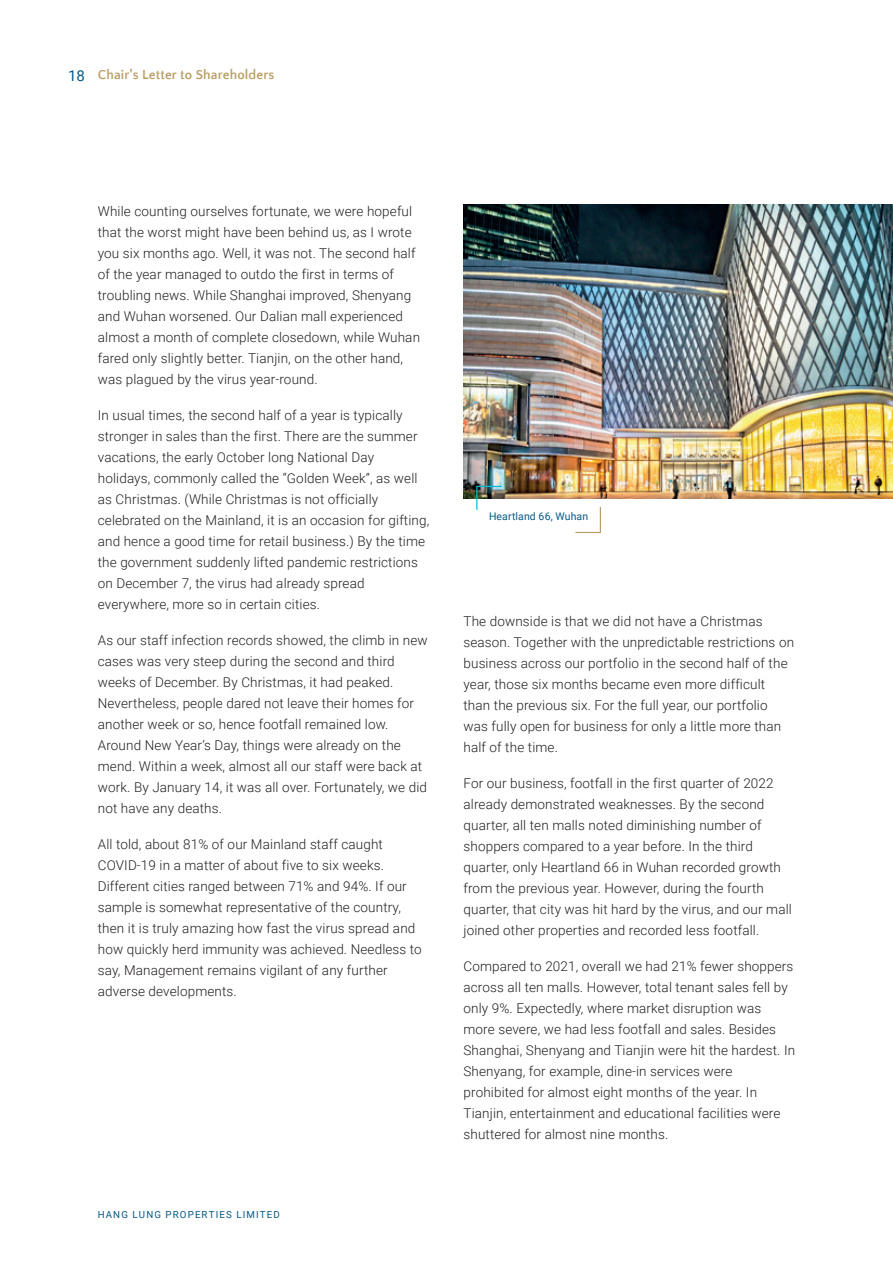
<style>
.page{position:relative;width:893px;height:1263px;background:#fff}
.page>*{position:absolute;margin:0;border:0;box-sizing:border-box;transform-origin:0 0}
.t1{font:15px "Roboto";color:#075a88}
.t2{font:300 13.5px/21px "Roboto";letter-spacing:.01em;color:#231f20}
.t3{font:700 13.5px "Quattrocento Sans";letter-spacing:.01em;color:#b99f66}
.t4{font:10.5px "Roboto";letter-spacing:.01em;color:#075a88}
.t5{font:9.75px "Roboto";letter-spacing:.11em;color:#075a88}
</style>
<div class="page">
<img style="left:463px;top:204px;width:430px;height:295px">
<svg style="left:476px;top:485px;width:27px;height:25px"></svg>
<svg style="left:575px;top:506px;width:26px;height:28px"></svg>
<p class="t1" style="left:68px;top:65px;width:19px">18</p>
<p class="t3" style="left:98px;top:68px;width:178px">Chair’s Letter to Shareholders</p>
<p class="t2" style="left:98px;top:200px;width:324px">While counting ourselves fortunate, we were hopeful that the worst might have been behind us, as I wrote you six months ago. Well, it was not. The second half of the year managed to outdo the first in terms of troubling news. While Shanghai improved, Shenyang and Wuhan worsened. Our Dalian mall experienced almost a month of complete closedown, while Wuhan fared only slightly better. Tianjin, on the other hand, was plagued by the virus year-round.</p>
<p class="t2" style="left:98px;top:404px;width:333px">In usual times, the second half of a year is typically stronger in sales than the first. There are the summer vacations, the early October long National Day holidays, commonly called the “Golden Week”, as well as Christmas. (While Christmas is not officially celebrated on the Mainland, it is an occasion for gifting, and hence a good time for retail business.) By the time the government suddenly lifted pandemic restrictions on December 7, the virus had already spread everywhere, more so in certain cities.</p>
<p class="t2" style="left:98px;top:629px;width:331px">As our staff infection records showed, the climb in new cases was very steep during the second and third weeks of December. By Christmas, it had peaked.<br>Nevertheless, people dared not leave their homes for another week or so, hence footfall remained low.<br>Around New Year’s Day, things were already on the mend. Within a week, almost all our staff were back at work. By January 14, it was all over. Fortunately, we did not have any deaths.</p>
<p class="t2" style="left:98px;top:833px;width:326px">All told, about 81% of our Mainland staff caught COVID-19 in a matter of about five to six weeks.<br>Different cities ranged between 71% and 94%. If our sample is somewhat representative of the country, then it is truly amazing how fast the virus spread and how quickly herd immunity was achieved. Needless to say, Management remains vigilant of any further adverse developments.</p>
<p class="t5" style="left:98px;top:1208px;width:184px">HANG LUNG PROPERTIES LIMITED</p>
<p class="t4" style="left:489px;top:509px;width:101px">Heartland 66, Wuhan</p>
<p class="t2" style="left:463px;top:610px;width:332px">The downside is that we did not have a Christmas season. Together with the unpredictable restrictions on business across our portfolio in the second half of the year, those six months became even more difficult than the previous six. For the full year, our portfolio was fully open for business for only a little more than half of the time.</p>
<p class="t2" style="left:463px;top:772px;width:330px">For our business, footfall in the first quarter of 2022 already demonstrated weaknesses. By the second quarter, all ten malls noted diminishing number of shoppers compared to a year before. In the third quarter, only Heartland 66 in Wuhan recorded growth from the previous year. However, during the fourth quarter, that city was hit hard by the virus, and our mall joined other properties and recorded less footfall.</p>
<p class="t2" style="left:463px;top:955px;width:333px">Compared to 2021, overall we had 21% fewer shoppers across all ten malls. However, total tenant sales fell by only 9%. Expectedly, where market disruption was more severe, we had less footfall and sales. Besides Shanghai, Shenyang and Tianjin were hit the hardest. In Shenyang, for example, dine-in services were prohibited for almost eight months of the year. In Tianjin, entertainment and educational facilities were shuttered for almost nine months.</p>
</div>
